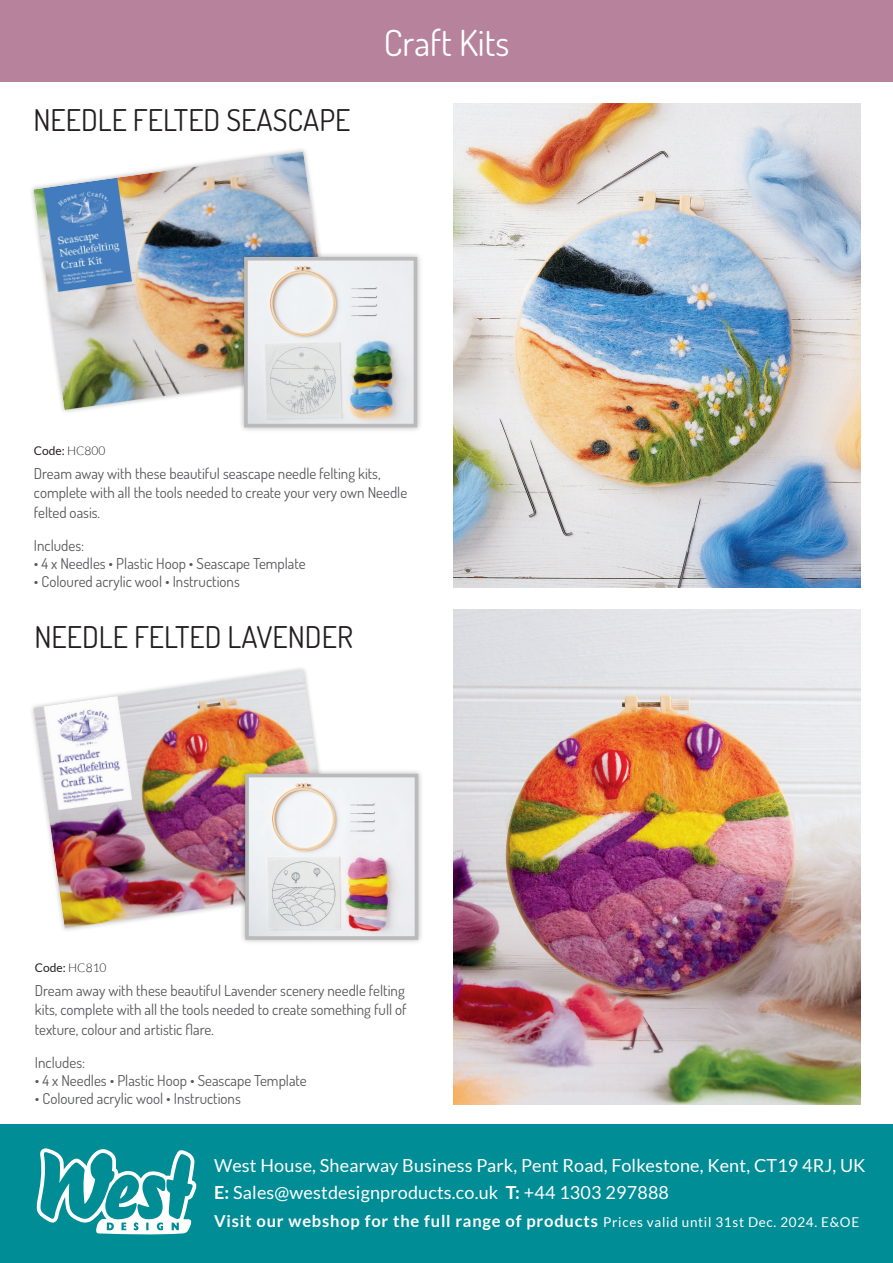
<style>
.page{position:relative;width:893px;height:1263px;background:#fff}
.page>*{position:absolute;margin:0;border:0;box-sizing:border-box;transform-origin:0 0}
.t1{font:36px "Dosis";color:#fff}
.t2{font:30px "Dosis";color:#231f20}
.t3{font:18px "Lato";letter-spacing:.01em;color:#fff}
.t4{font:700 16.5px "Lato";letter-spacing:.05em;color:#fff}
.Paragraph_Style_1{font:15px/19.5px "Dosis";color:#57585a}
.t5{font:12px "Lato";color:#231f20}
.s1{font-weight:300}
.s2{font-weight:400;font-size:13.5px}
.s3{font-weight:700}
</style>
<div class="page">
<div style="left:0;top:0;width:893px;height:82px;background:#b7829c"></div>
<div style="left:0;top:1125px;width:893px;height:138px;background:#008d96"></div>
<svg style="left:36px;top:1148px;width:161px;height:87px"></svg>
<img style="left:34px;top:152px;width:286px;height:258px">
<div style="left:238px;top:251px;width:185px;height:182px;background:#231f20;opacity:.3"></div>
<img style="left:249px;top:262px;width:163px;height:160px">
<div style="left:244px;top:257px;width:173px;height:170px;border:4px solid #bababa"></div>
<img style="left:453px;top:103px;width:407px;height:485px">
<img style="left:34px;top:670px;width:286px;height:258px">
<div style="left:239px;top:768px;width:185px;height:178px;background:#231f20;opacity:.3"></div>
<img style="left:250px;top:779px;width:163px;height:156px">
<div style="left:245px;top:774px;width:173px;height:166px;border:4px solid #bababa"></div>
<img style="left:453px;top:610px;width:407px;height:495px">
<p class="t2" style="left:33px;top:100px;width:319px">NEEDLE FELTED SEASCAPE</p>
<p class="t1" style="left:384px;top:19px;width:127px">Craft Kits</p>
<p class="t5" style="left:34px;top:444px;width:73px">Code: <span class="s1">HC800</span></p>
<p class="Paragraph_Style_1" style="left:34px;top:463px;width:375px">Dream away with these beautiful seascape needle felting kits, complete with all the tools needed to create your very own Needle felted oasis.</p>
<p class="Paragraph_Style_1" style="left:34px;top:535px;width:52px">Includes:</p>
<p class="Paragraph_Style_1" style="left:34px;top:553px;width:273px">• 4 x Needles • Plastic Hoop • Seascape Template</p>
<p class="Paragraph_Style_1" style="left:34px;top:571px;width:207px">• Coloured acrylic wool • Instructions</p>
<p class="t2" style="left:34px;top:617px;width:320px">NEEDLE FELTED LAVENDER</p>
<p class="t5" style="left:35px;top:960px;width:73px">Code: <span class="s1">HC810</span></p>
<p class="Paragraph_Style_1" style="left:35px;top:980px;width:373px">Dream away with these beautiful Lavender scenery needle felting kits, complete with all the tools needed to create something full of texture, colour and artistic flare.</p>
<p class="Paragraph_Style_1" style="left:35px;top:1052px;width:52px">Includes:</p>
<p class="Paragraph_Style_1" style="left:35px;top:1070px;width:273px">• 4 x Needles • Plastic Hoop • Seascape Template</p>
<p class="Paragraph_Style_1" style="left:35px;top:1088px;width:207px">• Coloured acrylic wool • Instructions</p>
<p class="t3" style="left:214px;top:1155px;width:653px">West House, Shearway Business Park, Pent Road, Folkestone, Kent, CT19 4RJ, UK</p>
<p class="t4" style="left:214px;top:1211px;width:647px">Visit our webshop for the full range of products <span class="s2">Prices valid until 31st Dec. 2024. E&amp;OE</span></p>
<p class="t3" style="left:214px;top:1183px;width:456px"><span class="s3">E:</span> Sales@westdesignproducts.co.uk <span class="s3">T:</span> +44 1303 297888</p>
</div>
